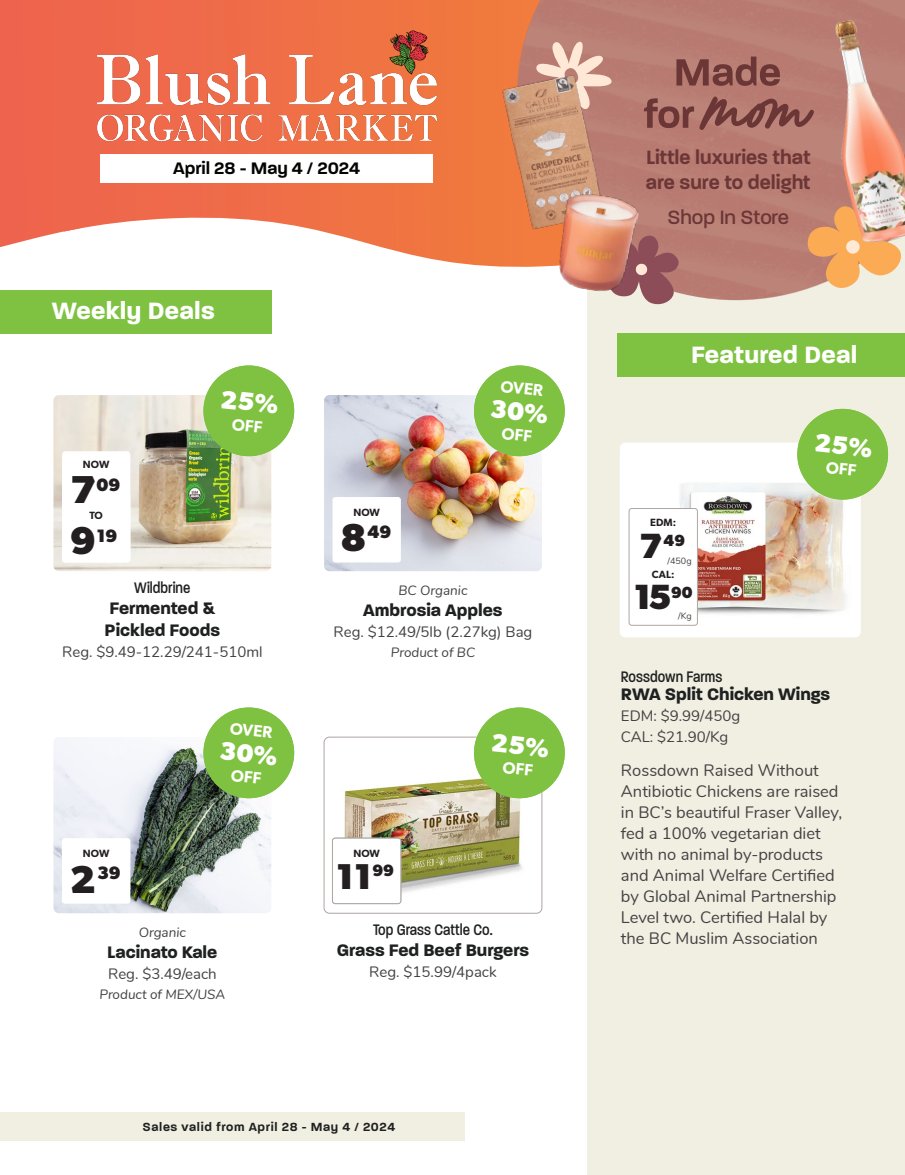
<style>
.page{position:relative;width:905px;height:1175px;background:#fff}
.page>*{position:absolute;margin:0;border:0;box-sizing:border-box;transform-origin:0 0}
.t1{font:700 39px "Gibson";color:#231f20}
.t2{font:700 36px "Gibson";color:#231f20}
.t3{font:700 35.1px "Gibson";color:#231f20}
.t4{font:700 25.5px "Paralucent";letter-spacing:.01em;color:#fff}
.t5{font:600 20.85px/24.5px "Paralucent";color:#6b3636}
.t6{font:500 20.85px "Paralucent";color:#6b3636}
.t7{font:700 18px/21.6px "Paralucent";color:#1f2020}
.t8{font:600 18px "Paralucent";color:#040503}
.t9{font:700 18px "Gibson";color:#231f20}
.t10{font:16.5px/21px "Nunito";color:#444143}
.t11{font:500 16.5px "Paralucent Condensed";color:#1f2020}
.t12{font:600 16.5px "Gibson";color:#fff}
.t13{font:700 16.5px "Gibson";color:#231f20}
.t14{font:700 16.2px "Gibson";color:#231f20}
.t15{font:15px "Nunito";color:#444143}
.t16{font:italic 13.5px "Nunito";color:#444143}
.t17{font:600 12.75px "Paralucent";letter-spacing:.05em;color:#1f2020}
.t18{font:600 10.5px "Gibson";letter-spacing:.01em;color:#231f20}
.t19{font:9px "Nunito";color:#444143}
</style>
<div class="page">
<img style="left:324px;top:737px;width:218px;height:176px">
<div style="left:324px;top:737px;width:218px;height:176px;border:1px solid #ada6a3;border-radius:5px"></div>
<img style="left:53px;top:395px;width:218px;height:176px">
<div style="left:587px;top:300px;width:317px;height:874px;background:#f0efe2"></div>
<svg style="left:0;top:0;width:517px;height:267px"></svg>
<div style="left:0;top:290px;width:271px;height:44px;background:#7fc241"></div>
<div style="left:0;top:1112px;width:464px;height:28px;background:#f0efe2"></div>
<div style="left:619px;top:442px;width:241px;height:195px;background:#fff;border-radius:5px"></div>
<img style="left:619px;top:451px;width:241px;height:186px">
<div style="left:100px;top:155px;width:333px;height:28px;background:#fff"></div>
<div style="left:617px;top:334px;width:287px;height:43px;background:#7fc241"></div>
<img style="left:324px;top:395px;width:218px;height:176px">
<img style="left:53px;top:738px;width:218px;height:175px">
<img style="left:91px;top:22px;width:355px;height:131px">
<div style="left:332px;top:497px;width:69px;height:65px;background:#fff;border-radius:3px"></div>
<div style="left:62px;top:838px;width:68px;height:65px;background:#fff;border-radius:3px"></div>
<div style="left:797px;top:409px;width:91px;height:90px;background:#7fc241;border-radius:50%"></div>
<div style="left:203px;top:365px;width:91px;height:91px;background:#7fc241;border-radius:50%"></div>
<div style="left:203px;top:707px;width:91px;height:91px;background:#7fc241;border-radius:50%"></div>
<img style="left:517px;top:0;width:387px;height:300px">
<svg style="left:536px;top:39px;width:77px;height:23px;background:#cc9a8e"></svg>
<svg style="left:62px;top:451px;width:68px;height:111px"></svg>
<div style="left:474px;top:365px;width:90px;height:91px;background:#7fc241;border-radius:50%"></div>
<div style="left:474px;top:707px;width:90px;height:91px;background:#7fc241;border-radius:50%"></div>
<div style="left:629px;top:508px;width:68px;height:117px;background:#fff;border-radius:3px"></div>
<div style="left:629px;top:508px;width:68px;height:117px;border:1px solid #ada6a3;border-radius:3px"></div>
<svg style="left:644px;top:94px;width:169px;height:39px;background:#a06760"></svg>
<svg style="left:676px;top:57px;width:104px;height:29px;background:#925a55"></svg>
<svg style="left:805px;top:202px;width:98px;height:90px;background:#e8b483"></svg>
<div style="left:846px;top:240px;width:13px;height:14px;background:#ffe8d6;border-radius:50%"></div>
<svg style="left:606px;top:232px;width:74px;height:75px;background:#ad7c7d"></svg>
<img style="left:489px;top:62px;width:128px;height:174px">
<img style="left:553px;top:190px;width:87px;height:106px">
<img style="left:813px;top:14px;width:91px;height:233px">
<div style="left:332px;top:838px;width:69px;height:65px;background:#fff;border-radius:3px"></div>
<div style="left:332px;top:838px;width:69px;height:65px;border:1px solid #ada6a3;border-radius:3px"></div>
<p class="t8" style="left:173px;top:158px;width:188px">April 28 - May 4 / 2024</p>
<p class="t4" style="left:52px;top:295px;width:164px">Weekly Deals</p>
<p class="t12" style="left:231px;top:376px;width:44px;rotate:6deg">OVER</p>
<p class="t18" style="left:83px;top:458px;width:28px">NOW</p>
<p class="t1" style="left:70px;top:466px;width:27px">7</p>
<p class="t9" style="left:97px;top:473px;width:25px">09</p>
<p class="t18" style="left:89px;top:509px;width:15px">TO</p>
<p class="t1" style="left:70px;top:507px;width:27px">2</p>
<p class="t9" style="left:96px;top:514px;width:25px">50</p>
<p class="t1" style="left:70px;top:518px;width:27px">9</p>
<p class="t9" style="left:97px;top:525px;width:22px">19</p>
<p class="t11" style="left:134px;top:578px;width:58px">Wildbrine</p>
<p class="t7" style="left:105px;top:598px;width:117px">Fermented &amp;<br>Pickled Foods</p>
<p class="t15" style="left:62px;top:641px;width:202px">Reg. $9.49-12.29/241-510ml</p>
<p class="t18" style="left:83px;top:847px;width:28px">NOW</p>
<p class="t1" style="left:70px;top:856px;width:27px">2</p>
<p class="t9" style="left:97px;top:862px;width:25px">39</p>
<p class="t12" style="left:231px;top:718px;width:44px;rotate:6deg">OVER</p>
<p class="t16" style="left:139px;top:922px;width:49px">Organic</p>
<p class="t7" style="left:107px;top:941px;width:112px">Lacinato Kale</p>
<p class="t15" style="left:108px;top:963px;width:110px">Reg. $3.49/each</p>
<p class="t16" style="left:99px;top:984px;width:127px">Product of MEX/USA</p>
<p class="t18" style="left:353px;top:506px;width:28px">NOW</p>
<p class="t1" style="left:340px;top:515px;width:27px">8</p>
<p class="t9" style="left:367px;top:521px;width:25px">49</p>
<p class="t12" style="left:501px;top:376px;width:44px;rotate:6deg">OVER</p>
<p class="t16" style="left:398px;top:580px;width:70px">BC Organic</p>
<p class="t7" style="left:363px;top:599px;width:141px">Ambrosia Apples</p>
<p class="t15" style="left:333px;top:621px;width:200px">Reg. $12.49/5lb (2.27kg) Bag</p>
<p class="t16" style="left:391px;top:642px;width:86px">Product of BC</p>
<p class="t18" style="left:353px;top:847px;width:28px">NOW</p>
<p class="t2" style="left:336px;top:855px;width:37px">11</p>
<p class="t13" style="left:372px;top:860px;width:23px">99</p>
<p class="t1" style="left:340px;top:855px;width:27px">9</p>
<p class="t9" style="left:367px;top:862px;width:25px">39</p>
<p class="t11" style="left:373px;top:920px;width:121px">Top Grass Cattle Co.</p>
<p class="t7" style="left:337px;top:939px;width:194px">Grass Fed Beef Burgers</p>
<p class="t15" style="left:369px;top:961px;width:129px">Reg. $15.99/4pack</p>
<p class="t17" style="left:142px;top:1119px;width:254px">Sales valid from April 28 - May 4 / 2024</p>
<p class="t5" style="left:646px;top:145px;width:166px">Little luxuries that are sure to delight</p>
<p class="t6" style="left:667px;top:204px;width:123px">Shop In Store</p>
<p class="t4" style="left:691px;top:339px;width:168px">Featured Deal</p>
<p class="t18" style="left:650px;top:516px;width:28px">EDM:</p>
<p class="t3" style="left:639px;top:525px;width:25px">7</p>
<p class="t14" style="left:663px;top:530px;width:23px">49</p>
<p class="t19" style="left:667px;top:554px;width:26px">/450g</p>
<p class="t18" style="left:652px;top:568px;width:24px">CAL:</p>
<p class="t3" style="left:633px;top:576px;width:40px">15</p>
<p class="t14" style="left:671px;top:582px;width:23px">90</p>
<p class="t19" style="left:678px;top:609px;width:15px">/Kg</p>
<p class="t12" style="left:824px;top:420px;width:44px;rotate:6deg">OVER</p>
<p class="t11" style="left:621px;top:667px;width:103px">Rossdown Farms</p>
<p class="t7" style="left:621px;top:683px;width:211px">RWA Split Chicken Wings</p>
<p class="t15" style="left:621px;top:705px;width:121px">EDM: $9.99/450g</p>
<p class="t15" style="left:621px;top:726px;width:109px">CAL: $21.90/Kg</p>
<p class="t10" style="left:621px;top:759px;width:223px">Rossdown Raised Without<br>Antibiotic Chickens are raised in BC’s beautiful Fraser Valley, fed a 100% vegetarian diet with no animal by-products and Animal Welfare Certified by Global Animal Partnership<br>Level two. Certified Halal by the BC Muslim Association</p>
</div>
